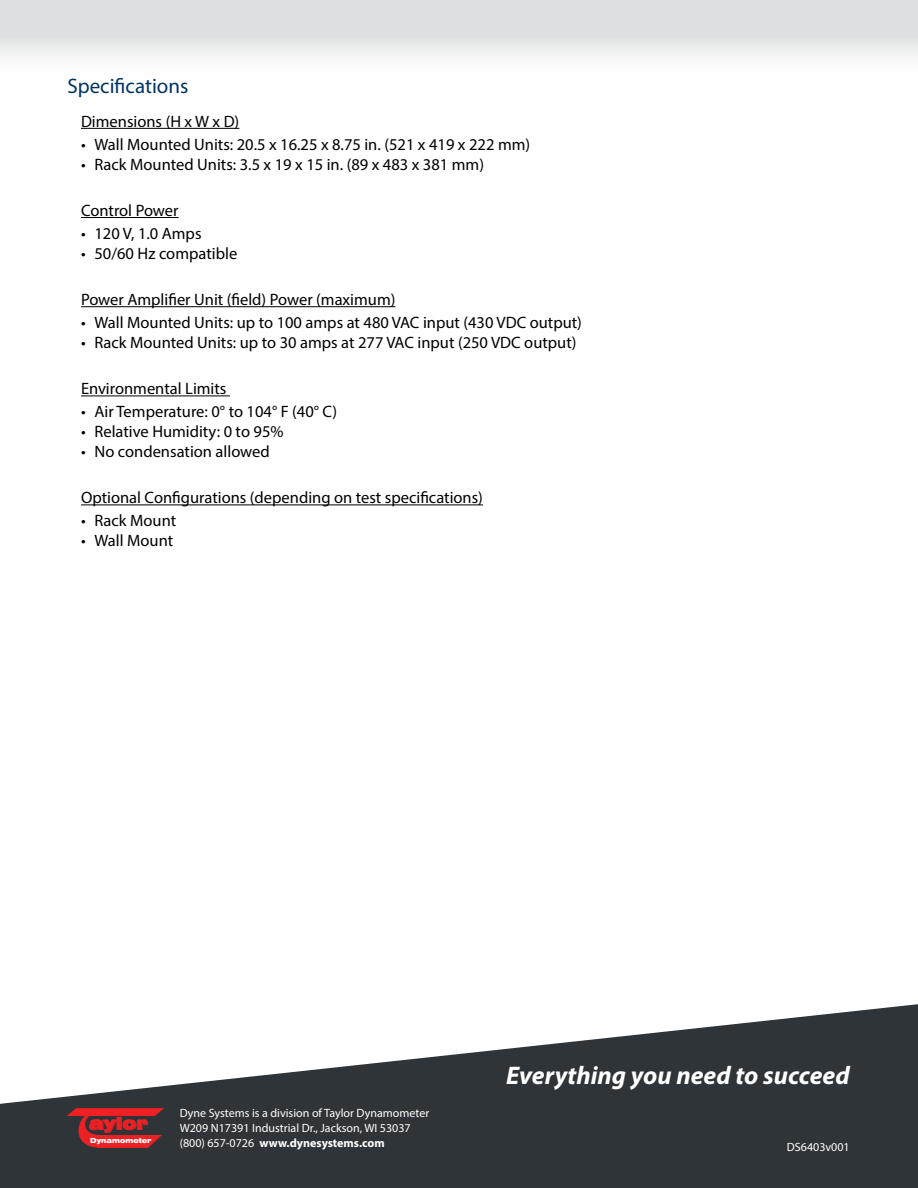
<style>
.page{position:relative;width:918px;height:1188px;background:#fff}
.page>*{position:absolute;margin:0;border:0;box-sizing:border-box;transform-origin:0 0}
.t1{font:italic 700 25.5px "Myriad Pro";color:#fff}
.Sub_Heading{font:21px "Myriad Pro";color:#003462}
.Heading_3{font:16.5px "Myriad Pro";color:#000}
.t2{font:900 expanded 16.5px "Swiss 721 BT";color:#ed2024}
.t3{font:12px/15px "Myriad Pro";color:#fff}
.t4{font:900 expanded 6.9px "Swiss 721 BT";color:#fff;scale:.91 1}
.s1{font-weight:700}
</style>
<div class="page">
<svg style="left:0;top:1004px;width:918px;height:184px;fill:#2f3438"></svg>
<svg style="left:68px;top:1108px;width:95px;height:40px;background:#92292d"></svg>
<div style="left:0;top:0;width:918px;height:78px;background:linear-gradient(to bottom,#d4d5d7,#fdfdfd)"></div>
<hr style="left:81px;top:128px;width:158px;height:1px;background:#000">
<hr style="left:81px;top:217px;width:98px;height:1px;background:#000">
<hr style="left:81px;top:306px;width:314px;height:1px;background:#000">
<hr style="left:81px;top:395px;width:149px;height:1px;background:#000">
<hr style="left:81px;top:504px;width:402px;height:1px;background:#000">
<p class="Sub_Heading" style="left:68px;top:73px;width:122px">Specifications</p>
<p class="Heading_3" style="left:81px;top:111px;width:160px">Dimensions (H x W x D)</p>
<p class="Heading_3" style="left:81px;top:134px;width:451px">• Wall Mounted Units: 20.5 x 16.25 x 8.75 in. (521 x 419 x 222 mm)</p>
<p class="Heading_3" style="left:81px;top:154px;width:405px">• Rack Mounted Units: 3.5 x 19 x 15 in. (89 x 483 x 381 mm)</p>
<p class="Heading_3" style="left:81px;top:200px;width:99px">Control Power</p>
<p class="Heading_3" style="left:81px;top:223px;width:122px">• 120 V, 1.0 Amps</p>
<p class="Heading_3" style="left:81px;top:243px;width:158px">• 50/60 Hz compatible</p>
<p class="Heading_3" style="left:81px;top:289px;width:316px">Power Amplifier Unit (field) Power (maximum)</p>
<p class="Heading_3" style="left:81px;top:312px;width:502px">• Wall Mounted Units: up to 100 amps at 480 VAC input (430 VDC output)</p>
<p class="Heading_3" style="left:81px;top:332px;width:497px">• Rack Mounted Units: up to 30 amps at 277 VAC input (250 VDC output)</p>
<p class="Heading_3" style="left:81px;top:379px;width:147px">Environmental Limits</p>
<p class="Heading_3" style="left:81px;top:402px;width:258px">• Air Temperature: 0° to 104° F (40° C)</p>
<p class="Heading_3" style="left:81px;top:421px;width:204px">• Relative Humidity: 0 to 95%</p>
<p class="Heading_3" style="left:81px;top:441px;width:190px">• No condensation allowed</p>
<p class="Heading_3" style="left:81px;top:488px;width:404px">Optional Configurations (depending on test specifications)</p>
<p class="Heading_3" style="left:81px;top:511px;width:97px">• Rack Mount</p>
<p class="Heading_3" style="left:81px;top:530px;width:94px">• Wall Mount</p>
<p class="t2" style="left:89px;top:1114px;width:60px">aylor</p>
<p class="t4" style="left:90px;top:1136px;width:69px">Dynamometer</p>
<p class="t3" style="left:180px;top:1105px;width:251px">Dyne Systems is a division of Taylor Dynamometer<br>W209 N17391 Industrial Dr., Jackson, WI 53037 (800) 657-0726 <span class="s1">www.dynesystems.com</span></p>
<h1 class="t1" style="left:506px;top:1059px;width:345px">Everything you need to succeed</h1>
<p class="t3" style="left:787px;top:1139px;width:64px">DS6403v001</p>
</div>
